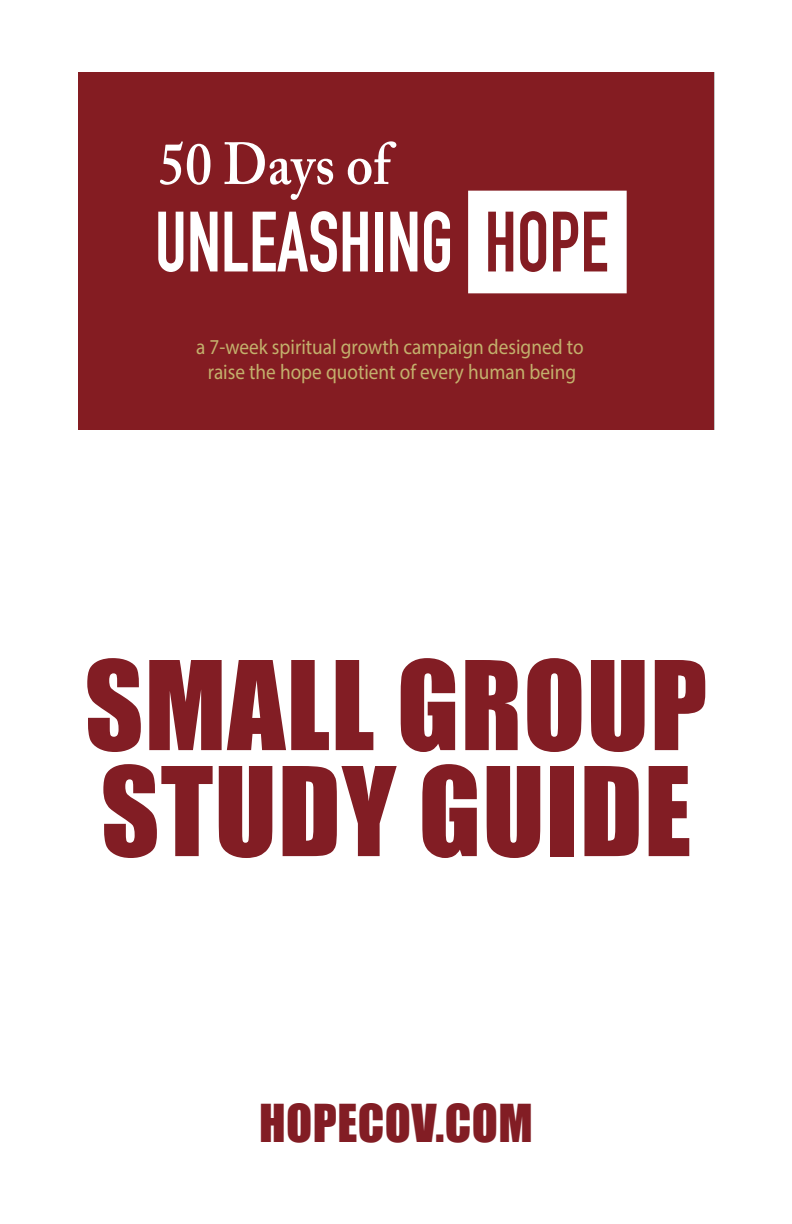
<style>
.page{position:relative;width:792px;height:1224px;background:#fff}
.page>*{position:absolute;margin:0;border:0;box-sizing:border-box;transform-origin:0 0}
.t1{font:114px/106px "Impact";letter-spacing:.01em;color:#821d24}
.t2{font:48px "Impact";letter-spacing:.01em;color:#821d24}
.t3{font:21.2px/25.6px "DIN Engschrift Std";color:#c3b06c;text-align:center;scale:.91 1}
</style>
<div class="page">
<div style="left:78px;top:72px;width:636px;height:357px;background:#841c22"></div>
<svg style="left:158px;top:212px;width:25px;height:60px"></svg>
<svg style="left:190px;top:212px;width:28px;height:59px"></svg>
<svg style="left:225px;top:211px;width:112px;height:61px"></svg>
<svg style="left:343px;top:212px;width:25px;height:59px"></svg>
<div style="left:375px;top:212px;width:8px;height:59px;background:#fff"></div>
<svg style="left:390px;top:212px;width:27px;height:59px"></svg>
<svg style="left:424px;top:211px;width:26px;height:61px"></svg>
<svg style="left:468px;top:191px;width:159px;height:102px"></svg>
<svg style="left:160px;top:141px;width:50px;height:44px"></svg>
<svg style="left:225px;top:142px;width:108px;height:58px"></svg>
<svg style="left:348px;top:141px;width:48px;height:44px"></svg>
<p class="t3" style="left:196px;top:334px;width:427px">a 7-week spiritual growth campaign designed to raise the hope quotient of every human being</p>
<h1 class="t1" style="left:85px;top:652px;width:624px">SMALL GROUP<br>STUDY GUIDE</h1>
<h2 class="t2" style="left:259px;top:1094px;width:275px">HOPECOV.COM</h2>
</div>
